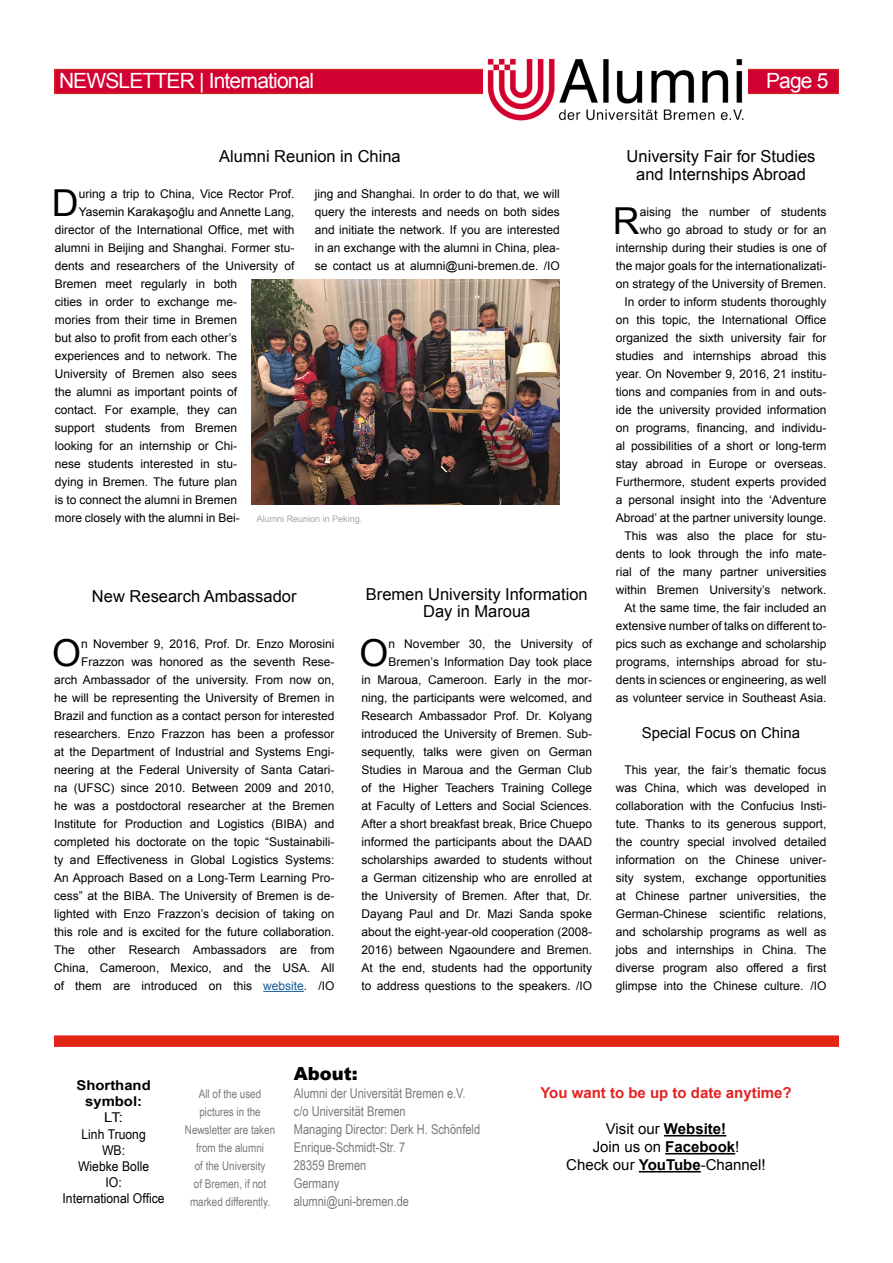
<style>
.page{position:relative;width:893px;height:1263px;background:#fff}
.page>*{position:absolute;margin:0;border:0;box-sizing:border-box;transform-origin:0 0}
.t1{font:37.2px "Arial";color:#000}
.t2{font:21px "Arial";letter-spacing:-.04em;color:#fff}
.t3{font:900 18px "Arial";color:#000}
.t4{font:16.5px/18px "Arial";color:#000;text-align:center}
.t5{font:15px/18px "Arial";color:#000;text-align:center}
.t6{font:700 15px "Arial";color:#e42322}
.t7{font:13.5px/18px "Arial Narrow";color:#797979}
.t8{font:13.5px/16.2px "Arial Narrow";color:#000;text-align:center;scale:1.1 1}
.t9{font:700 13.5px/16.2px "Arial";color:#000;text-align:center;scale:1.1 1}
.t10{font:13.5px "Arial";color:#000;scale:1.1 1}
.t11{font:12px/18px "Arial";color:#000;text-align:right}
.t12{font:12px/18px "Arial Narrow";color:#797979;text-align:center}
.t13{font:9px "Arial";color:#a7a8aa}
.s1{color:#165b9a}
.s2{font-weight:700}
</style>
<div class="page">
<div style="left:54px;top:69px;width:785px;height:25px;background:#d30032;border:2px solid #cf2422"></div>
<img style="left:484px;top:58px;width:264px;height:63px">
<div style="left:54px;top:1035px;width:785px;height:12px;background:#e12613;border:2px solid #e42322"></div>
<hr style="left:664px;top:1135px;width:62px;height:1px;background:#000">
<hr style="left:665px;top:1153px;width:70px;height:1px;background:#000">
<hr style="left:639px;top:1171px;width:62px;height:1px;background:#000">
<img style="left:251px;top:279px;width:309px;height:225px">
<hr style="left:263px;top:991px;width:41px;height:1px;background:#165b9a">
<h2 class="t2" style="left:59px;top:67px;width:257px">NEWSLETTER | International</h2>
<h2 class="t2" style="left:766px;top:67px;width:64px">Page 5</h2>
<h3 class="t4" style="left:219px;top:147px;width:183px">Alumni Reunion in China</h3>
<h1 class="t1" style="left:52px;top:179px;width:28px">D</h1>
<p class="t11" style="left:79px;top:185px;width:217px">uring a trip to China, Vice Rector Prof.</p>
<p class="t11" style="left:315px;top:185px;width:247px;text-align:justify">jing and Shanghai. In order to do that, we will query the interests and needs on both sides and initiate the network. If you are interested in an exchange with the alumni in China, plea&shy;se contact us at alumni@uni-bremen.de. /IO</p>
<p class="t11" style="left:79px;top:203px;width:217px">Yasemin Karakaşoğlu and Annette Lang,</p>
<p class="t11" style="left:55px;top:221px;width:241px">director of the International Office, met with</p>
<p class="t11" style="left:55px;top:239px;width:241px">alumni in Beijing and Shanghai. Former stu-</p>
<p class="t11" style="left:55px;top:257px;width:241px">dents and researchers of the University of</p>
<p class="t11" style="left:55px;top:275px;width:184px">Bremen meet regularly in both</p>
<p class="t11" style="left:55px;top:293px;width:184px">cities in order to exchange me-</p>
<p class="t11" style="left:55px;top:311px;width:184px">mories from their time in Bremen</p>
<p class="t11" style="left:55px;top:329px;width:184px">but also to profit from each other’s</p>
<p class="t11" style="left:55px;top:347px;width:184px">experiences and to network. The</p>
<p class="t11" style="left:55px;top:365px;width:184px">University of Bremen also sees</p>
<p class="t11" style="left:55px;top:383px;width:184px">the alumni as important points of</p>
<p class="t11" style="left:55px;top:401px;width:184px">contact. For example, they can</p>
<p class="t11" style="left:55px;top:419px;width:184px">support students from Bremen</p>
<p class="t11" style="left:55px;top:437px;width:184px">looking for an internship or Chi-</p>
<p class="t11" style="left:55px;top:455px;width:184px">nese students interested in stu-</p>
<p class="t11" style="left:55px;top:473px;width:184px">dying in Bremen. The future plan</p>
<p class="t11" style="left:55px;top:491px;width:184px">is to connect the alumni in Bremen</p>
<p class="t11" style="left:55px;top:509px;width:186px">more closely with the alumni in Bei-</p>
<p class="t13" style="left:257px;top:513px;width:107px">Alumni Reunion in Peking.</p>
<h3 class="t4" style="left:92px;top:587px;width:206px">New Research Ambassador</h3>
<h3 class="t4" style="left:366px;top:586px;width:223px;line-height:16.5px">Bremen University Information<br>Day in Maroua</h3>
<h1 class="t1" style="left:52px;top:629px;width:30px">O</h1>
<p class="t11" style="left:54px;top:635px;width:282px">n November 9, 2016, Prof. Dr. Enzo Morosini Frazzon was honored as the seventh Rese-<br>arch Ambassador of the university. From now on, he will be representing the University of Bremen in Brazil and function as a contact person for interested researchers. Enzo Frazzon has been a professor at the Department of Industrial and Systems Engi&shy;neering at the Federal University of Santa Catari&shy;na (UFSC) since 2010. Between 2009 and 2010, he was a postdoctoral researcher at the Bremen Institute for Production and Logistics (BIBA) and completed his doctorate on the topic “Sustainabili&shy;ty and Effectiveness in Global Logistics Systems:<br>An Approach Based on a Long-Term Learning Pro&shy;cess” at the BIBA. The University of Bremen is de&shy;lighted with Enzo Frazzon’s decision of taking on this role and is excited for the future collaboration.<br>The other Research Ambassadors are from China, Cameroon, Mexico, and the USA. All of them are introduced on this <span class="s1">website</span>. /IO</p>
<h1 class="t1" style="left:360px;top:629px;width:30px">O</h1>
<p class="t11" style="left:361px;top:635px;width:232px">n November 30, the University of Bremen’s Information Day took place<br>in Maroua, Cameroon. Early in the mor&shy;ning, the participants were welcomed, and Research Ambassador Prof. Dr. Kolyang introduced the University of Bremen. Sub&shy;sequently, talks were given on German Studies in Maroua and the German Club of the Higher Teachers Training College at Faculty of Letters and Social Sciences.<br>After a short breakfast break, Brice Chuepo informed the participants about the DAAD scholarships awarded to students without a German citizenship who are enrolled at the University of Bremen. After that, Dr.<br>Dayang Paul and Dr. Mazi Sanda spoke about the eight-year-old cooperation (2008- 2016) between Ngaoundere and Bremen.<br>At the end, students had the opportunity to address questions to the speakers. /IO</p>
<h3 class="t4" style="left:627px;top:147px;width:190px">University Fair for Studies and Internships Abroad</h3>
<h1 class="t1" style="left:613px;top:197px;width:28px">R</h1>
<p class="t11" style="left:616px;top:203px;width:212px">aising the number of students who go abroad to study or for an internship during their studies is one of the major goals for the internationalizati&shy;on strategy of the University of Bremen.<br>In order to inform students thoroughly on this topic, the International Office organized the sixth university fair for studies and internships abroad this year. On November 9, 2016, 21 institu&shy;tions and companies from in and outs&shy;ide the university provided information on programs, financing, and individu&shy;al possibilities of a short or long-term stay abroad in Europe or overseas.<br>Furthermore, student experts provided a personal insight into the ‘Adventure Abroad’ at the partner university lounge.<br>This was also the place for stu&shy;dents to look through the info mate&shy;rial of the many partner universities within Bremen University’s network.<br>At the same time, the fair included an extensive number of talks on different to&shy;pics such as exchange and scholarship programs, internships abroad for stu&shy;dents in sciences or engineering, as well as volunteer service in Southeast Asia.</p>
<p class="t5" style="left:642px;top:724px;width:160px">Special Focus on China</p>
<p class="t11" style="left:616px;top:761px;width:212px;text-align:justify;text-indent:9px">This year, the fair’s thematic focus was China, which was developed in collaboration with the Confucius Insti&shy;tute. Thanks to its generous support, the country special involved detailed information on the Chinese univer&shy;sity system, exchange opportunities at Chinese partner universities, the German-Chinese scientific relations, and scholarship programs as well as jobs and internships in China. The diverse program also offered a first glimpse into the Chinese culture. /IO</p>
<p class="t9" style="left:77px;top:1077px;width:69px">Shorthand symbol:</p>
<p class="t10" style="left:104px;top:1109px;width:19px">LT:</p>
<p class="t8" style="left:63px;top:1125px;width:94px">Linh Truong<br>WB:<br>Wiebke Bolle<br>IO:<br>International Office</p>
<p class="t12" style="left:185px;top:1084px;width:92px">All of the used pictures in the<br>Newsletter are taken from the alumni<br>of the University<br>of Bremen, if not marked differently.</p>
<h3 class="t3" style="left:294px;top:1061px;width:66px">About:</h3>
<p class="t7" style="left:294px;top:1084px;width:188px">Alumni der Universität Bremen e.V. c/o Universität Bremen<br>Managing Director: Derk H. Schönfeld<br>Enrique-Schmidt-Str. 7<br>28359 Bremen<br>Germany<br>alumni@uni-bremen.de</p>
<p class="t6" style="left:540px;top:1083px;width:253px">You want to be up to date anytime?</p>
<p class="t5" style="left:566px;top:1120px;width:201px">Visit our <span class="s2">Website!<br></span>Join us on <span class="s2">Facebook</span>!<br>Check our <span class="s2">YouTube</span>-Channel!</p>
</div>
